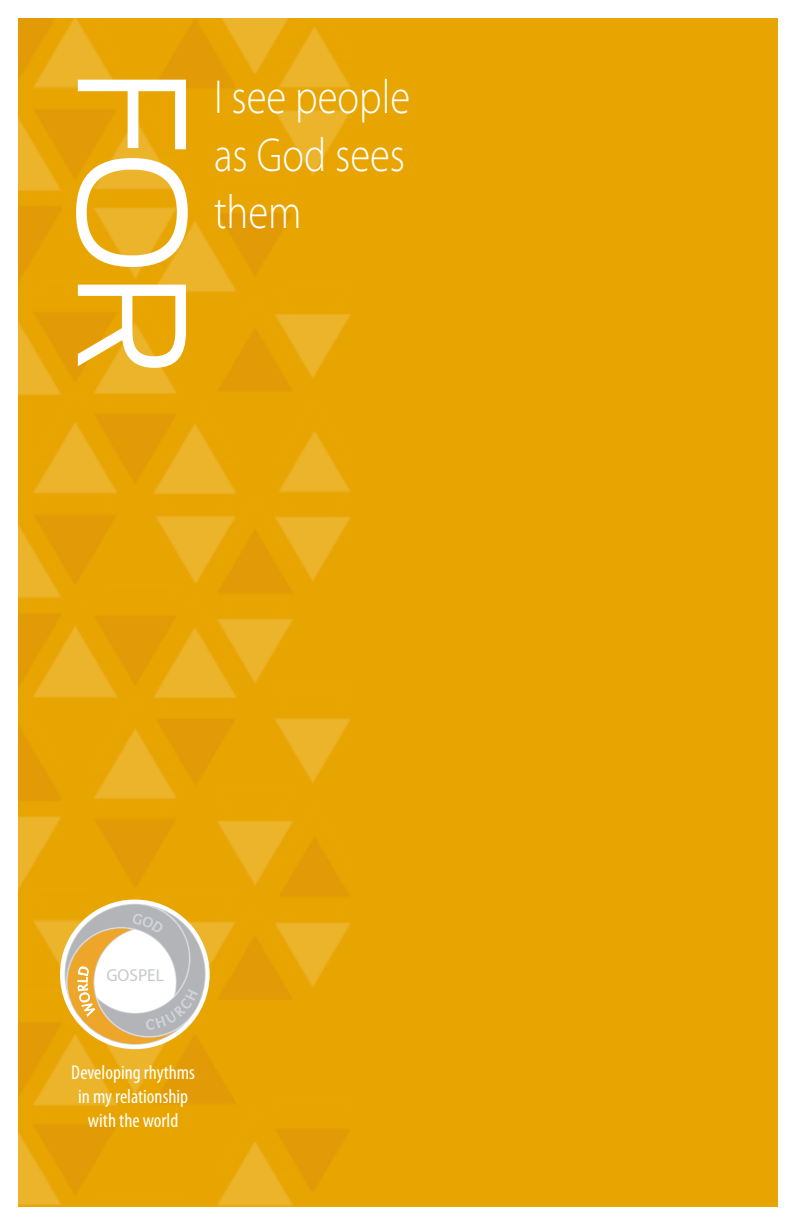
<style>
.page{position:relative;width:792px;height:1224px;background:#fff}
.page>*{position:absolute;margin:0;border:0;box-sizing:border-box;transform-origin:0 0}
.t1{font:300 146px "Antenna";color:#fff}
.t2{font:300 48px/57.6px "Myriad Pro";color:#fff;text-align:justify;scale:.85 1}
.t3{font:condensed 20px/24px "Myriad Pro";color:#fff;text-align:center}
.t4{font:17.4px "Myriad Pro";color:#9a9c9e}
</style>
<div class="page">
<img style="left:18px;top:19px;width:760px;height:1188px">
<svg style="left:62px;top:904px;width:144px;height:141px"></svg>
<h1 class="t1" style="left:215px;top:67px;width:311px;rotate:90deg">FOR</h1>
<h2 class="t2" style="left:214px;top:68px;width:232px">I see people as God sees them</h2>
<p class="t4" style="left:106px;top:964px;width:59px">GOSPEL</p>
<p class="t3" style="left:71px;top:1060px;width:125px">Developing rhythms in my relationship with the world</p>
</div>
